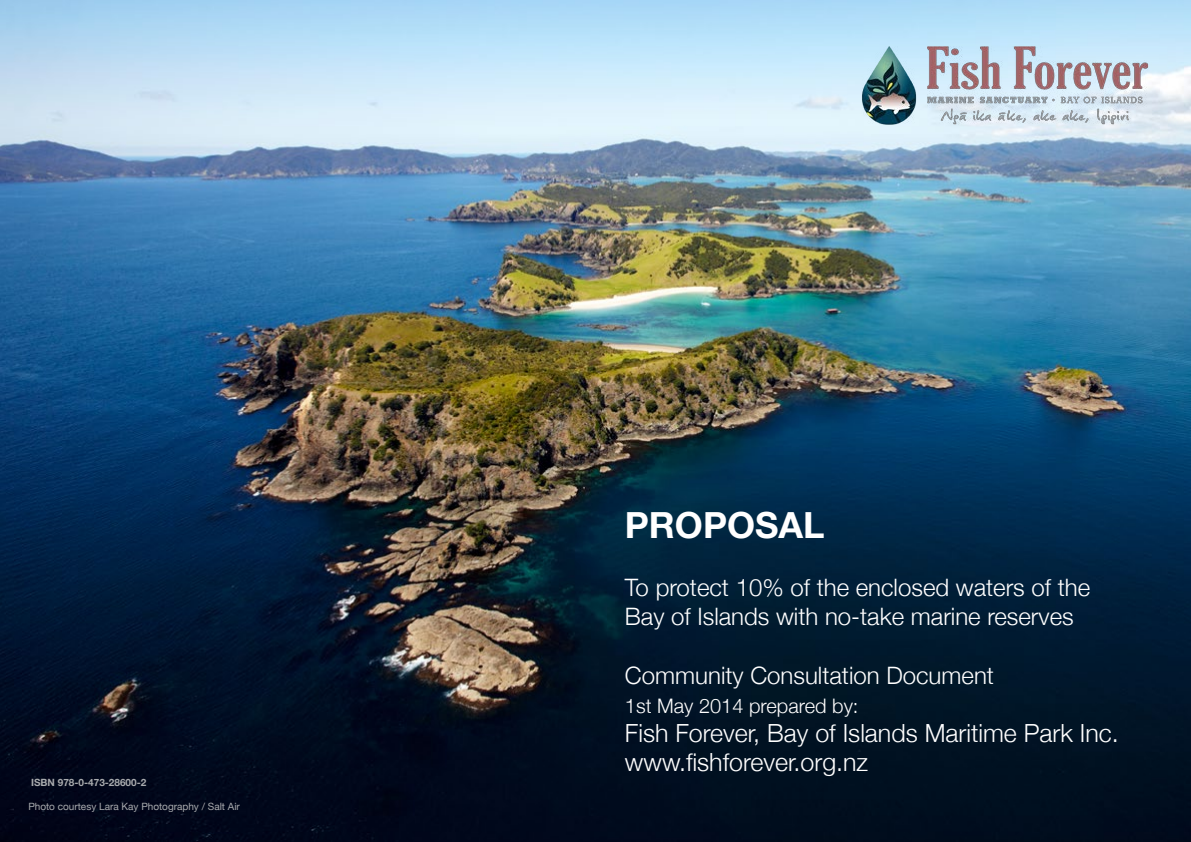
<style>
.page{position:relative;width:1191px;height:842px;background:#fff}
.page>*{position:absolute;margin:0;border:0;box-sizing:border-box;transform-origin:0 0}
.t1{font:700 36px "Helvetica Neue";color:#fff}
.t2{font:300 25px/29px "Helvetica Neue";color:#fff}
.t3{font:300 24px/28.8px "Helvetica Neue";color:#fff}
.t4{font:300 20px "Helvetica Neue";color:#fff}
.t5{font:10px "Helvetica Neue";color:#a9abae}
.t6{font:700 10px "Helvetica Neue";color:#a9abae}
</style>
<div class="page">
<img style="left:0;top:0;width:1191px;height:842px">
<img style="left:851px;top:28px;width:304px;height:99px">
<p class="t6" style="left:31px;top:774px;width:117px">ISBN 978-0-473-28600-2</p>
<p class="t5" style="left:28px;top:799px;width:213px">Photo courtesy Lara Kay Photography / Salt Air</p>
<h1 class="t1" style="left:625px;top:497px;width:201px">PROPOSAL</h1>
<p class="t3" style="left:625px;top:572px;width:467px">To protect 10% of the enclosed waters of the<br>Bay of Islands with no-take marine reserves</p>
<p class="t3" style="left:625px;top:659px;width:370px">Community Consultation Document</p>
<p class="t4" style="left:625px;top:689px;width:235px">1st May 2014 prepared by:</p>
<p class="t2" style="left:625px;top:717px;width:495px">Fish Forever, Bay of Islands Maritime Park Inc. www.fishforever.org.nz</p>
</div>
